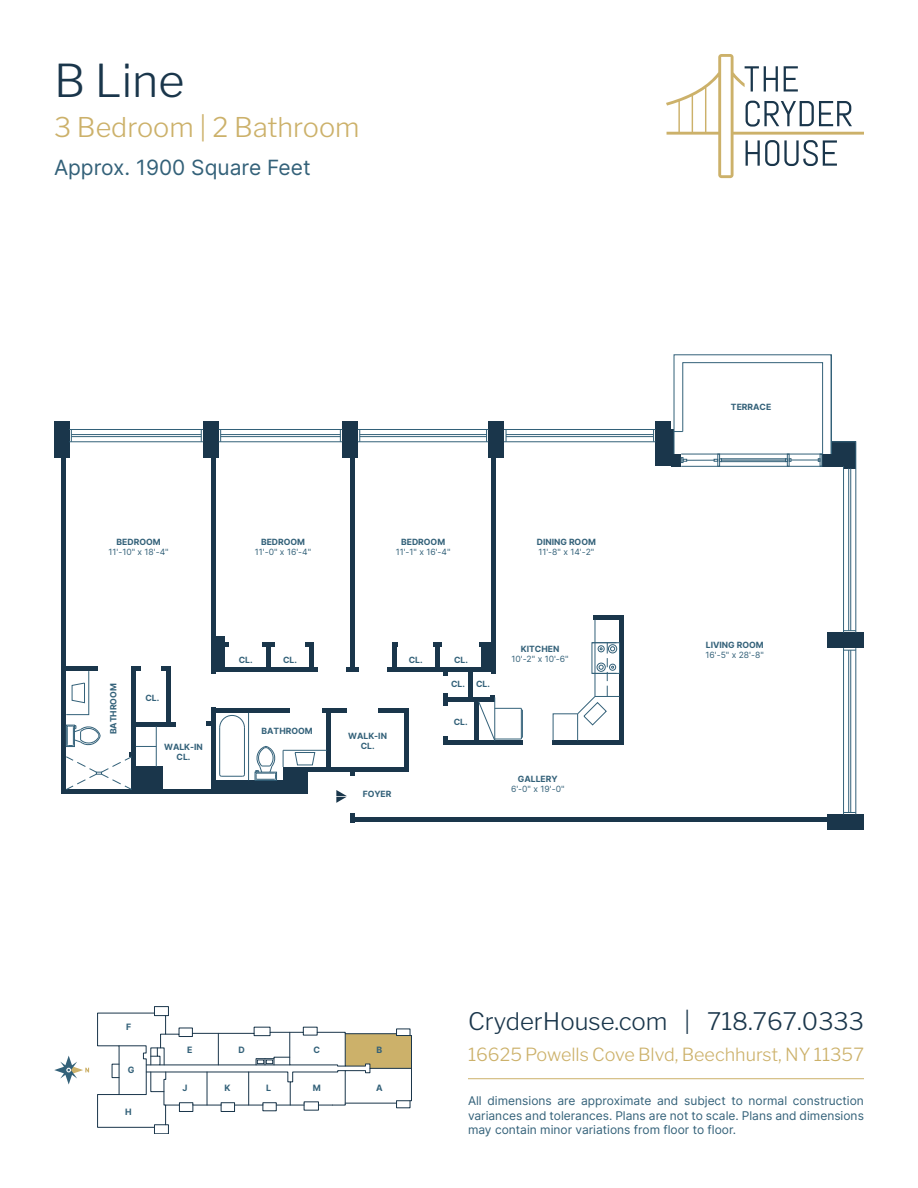
<style>
.page{position:relative;width:918px;height:1188px;background:#fff}
.page>*{position:absolute;margin:0;border:0;box-sizing:border-box;transform-origin:0 0}
.t1{font:300 45px "Libre Franklin";color:#1a364b}
.t2{font:300 27px "Libre Franklin";color:#ccb16a}
.t3{font:300 24px "Libre Franklin";color:#1a364b}
.t4{font:21px "Inter";color:#336179}
.t5{font:300 18px "Libre Franklin";color:#ccb16a}
.t6{font:12px/14.4px "Inter";color:#336179;text-align:justify}
.t7{font:700 8.7px "Inter";color:#336179}
.t8{font:700 8.55px/10.4px "Inter";color:#336179;text-align:center}
.t9{font:8.55px "Inter";color:#336179}
</style>
<div class="page">
<svg style="left:666px;top:54px;width:198px;height:124px"></svg>
<hr style="left:468px;top:1078px;width:396px;height:1px;background:#ccb16a">
<div style="left:54px;top:421px;width:15px;height:37px;background:#1a364b"></div>
<hr style="left:62px;top:458px;width:4px;height:336px;background:#1a364b">
<div style="left:203px;top:421px;width:16px;height:37px;background:#1a364b"></div>
<div style="left:211px;top:458px;width:5px;height:216px;background:#1a364b"></div>
<div style="left:342px;top:421px;width:16px;height:37px;background:#1a364b"></div>
<div style="left:350px;top:458px;width:5px;height:214px;background:#1a364b"></div>
<div style="left:489px;top:421px;width:15px;height:37px;background:#1a364b"></div>
<hr style="left:492px;top:458px;width:4px;height:216px;background:#1a364b">
<div style="left:131px;top:722px;width:5px;height:72px;background:#1a364b"></div>
<div style="left:593px;top:615px;width:31px;height:5px;background:#1a364b"></div>
<div style="left:552px;top:740px;width:72px;height:5px;background:#1a364b"></div>
<div style="left:619px;top:619px;width:5px;height:123px;background:#1a364b"></div>
<div style="left:656px;top:421px;width:15px;height:45px;background:#1a364b"></div>
<svg style="left:671px;top:429px;width:3px;height:37px"></svg>
<div style="left:827px;top:815px;width:37px;height:15px;background:#1a364b"></div>
<div style="left:827px;top:633px;width:37px;height:15px;background:#1a364b"></div>
<hr style="left:354px;top:818px;width:473px;height:4px;background:#1a364b">
<hr style="left:447px;top:740px;width:75px;height:4px;background:#1a364b">
<div style="left:474px;top:699px;width:5px;height:45px;background:#1a364b"></div>
<div style="left:446px;top:697px;width:49px;height:5px;background:#1a364b"></div>
<div style="left:443px;top:693px;width:5px;height:13px;background:#1a364b"></div>
<div style="left:443px;top:736px;width:5px;height:8px;background:#1a364b"></div>
<div style="left:468px;top:671px;width:5px;height:31px;background:#1a364b"></div>
<div style="left:481px;top:642px;width:12px;height:27px;background:#1a364b"></div>
<svg style="left:443px;top:672px;width:5px;height:4px"></svg>
<hr style="left:392px;top:642px;width:4px;height:27px;background:#1a364b">
<div style="left:433px;top:642px;width:8px;height:5px;background:#1a364b"></div>
<div style="left:435px;top:642px;width:5px;height:27px;background:#1a364b"></div>
<div style="left:266px;top:645px;width:5px;height:24px;background:#1a364b"></div>
<div style="left:309px;top:645px;width:5px;height:24px;background:#1a364b"></div>
<svg style="left:225px;top:642px;width:4px;height:5px"></svg>
<div style="left:263px;top:642px;width:12px;height:5px;background:#1a364b"></div>
<hr style="left:346px;top:668px;width:13px;height:4px;background:#1a364b">
<div style="left:387px;top:667px;width:108px;height:5px;background:#1a364b"></div>
<div style="left:306px;top:642px;width:8px;height:5px;background:#1a364b"></div>
<div style="left:213px;top:636px;width:12px;height:34px;background:#1a364b"></div>
<div style="left:283px;top:771px;width:25px;height:9px;background:#1a364b"></div>
<div style="left:214px;top:780px;width:94px;height:14px;background:#1a364b"></div>
<svg style="left:350px;top:771px;width:5px;height:5px"></svg>
<div style="left:350px;top:813px;width:5px;height:9px;background:#1a364b"></div>
<svg style="left:206px;top:722px;width:6px;height:4px"></svg>
<hr style="left:215px;top:709px;width:75px;height:4px;background:#1a364b">
<hr style="left:215px;top:668px;width:103px;height:4px;background:#1a364b">
<hr style="left:323px;top:709px;width:24px;height:4px;background:#1a364b">
<hr style="left:378px;top:709px;width:31px;height:4px;background:#1a364b">
<hr style="left:212px;top:707px;width:4px;height:83px;background:#1a364b">
<hr style="left:327px;top:709px;width:4px;height:62px;background:#1a364b">
<div style="left:404px;top:709px;width:5px;height:62px;background:#1a364b"></div>
<div style="left:134px;top:767px;width:29px;height:23px;background:#1a364b"></div>
<div style="left:166px;top:667px;width:5px;height:59px;background:#1a364b"></div>
<hr style="left:132px;top:667px;width:4px;height:59px;background:#1a364b">
<hr style="left:132px;top:722px;width:44px;height:4px;background:#1a364b">
<hr style="left:62px;top:667px;width:35px;height:4px;background:#1a364b">
<hr style="left:131px;top:667px;width:10px;height:4px;background:#1a364b">
<hr style="left:161px;top:667px;width:10px;height:4px;background:#1a364b">
<div style="left:62px;top:789px;width:246px;height:5px;background:#1a364b"></div>
<hr style="left:283px;top:767px;width:126px;height:4px;background:#1a364b">
<hr style="left:69px;top:429px;width:134px;height:1px;background:#336179">
<hr style="left:69px;top:442px;width:134px;height:1px;background:#336179">
<hr style="left:219px;top:429px;width:123px;height:1px;background:#336179">
<hr style="left:219px;top:442px;width:123px;height:1px;background:#336179">
<hr style="left:504px;top:429px;width:152px;height:1px;background:#336179">
<hr style="left:504px;top:442px;width:152px;height:1px;background:#336179">
<hr style="left:843px;top:648px;width:1px;height:167px;background:#336179">
<hr style="left:856px;top:648px;width:1px;height:167px;background:#336179">
<svg style="left:336px;top:790px;width:11px;height:13px"></svg>
<hr style="left:358px;top:429px;width:131px;height:1px;background:#336179">
<hr style="left:358px;top:442px;width:131px;height:1px;background:#336179">
<svg style="left:201px;top:430px;width:1px;height:12px"></svg>
<hr style="left:71px;top:436px;width:130px;height:1px;background:#336179">
<hr style="left:71px;top:434px;width:130px;height:1px;background:#336179">
<hr style="left:221px;top:436px;width:119px;height:1px;background:#336179">
<hr style="left:221px;top:434px;width:119px;height:1px;background:#336179">
<svg style="left:340px;top:430px;width:1px;height:12px"></svg>
<svg style="left:220px;top:430px;width:1px;height:12px"></svg>
<hr style="left:360px;top:436px;width:127px;height:1px;background:#336179">
<hr style="left:360px;top:434px;width:127px;height:1px;background:#336179">
<svg style="left:359px;top:430px;width:1px;height:12px"></svg>
<hr style="left:506px;top:436px;width:148px;height:1px;background:#336179">
<hr style="left:506px;top:434px;width:148px;height:1px;background:#336179">
<hr style="left:850px;top:650px;width:1px;height:162px;background:#336179">
<hr style="left:848px;top:650px;width:1px;height:162px;background:#336179">
<svg style="left:844px;top:812px;width:12px;height:1px"></svg>
<svg style="left:674px;top:355px;width:182px;height:278px"></svg>
<svg style="left:66px;top:671px;width:23px;height:44px"></svg>
<hr style="left:156px;top:726px;width:1px;height:41px;background:#336179">
<svg style="left:66px;top:725px;width:90px;height:65px"></svg>
<svg style="left:219px;top:715px;width:26px;height:13px"></svg>
<hr style="left:219px;top:728px;width:1px;height:46px;background:#336179">
<hr style="left:244px;top:728px;width:1px;height:46px;background:#336179">
<svg style="left:219px;top:774px;width:26px;height:3px"></svg>
<hr style="left:248px;top:713px;width:1px;height:67px;background:#336179">
<div style="left:255px;top:772px;width:22px;height:9px;border:1px solid #336179"></div>
<svg style="left:255px;top:746px;width:21px;height:34px"></svg>
<hr style="left:283px;top:750px;width:44px;height:1px;background:#336179">
<svg style="left:295px;top:752px;width:20px;height:13px"></svg>
<svg style="left:283px;top:750px;width:1px;height:17px"></svg>
<svg style="left:478px;top:695px;width:45px;height:46px"></svg>
<svg style="left:553px;top:620px;width:67px;height:121px"></svg>
<svg style="left:97px;top:1006px;width:315px;height:128px"></svg>
<svg style="left:54px;top:1056px;width:35px;height:29px"></svg>
<h1 class="t1" style="left:54px;top:46px;width:132px">B Line</h1>
<h2 class="t2" style="left:54px;top:106px;width:307px">3 Bedroom | 2 Bathroom</h2>
<h3 class="t4" style="left:54px;top:152px;width:258px">Approx. 1900 Square Feet</h3>
<p class="t8" style="left:117px;top:536px;width:46px">BEDROOM</p>
<p class="t9" style="left:109px;top:546px;width:62px">11'-10" x 18'-4"</p>
<p class="t8" style="left:108px;top:734px;width:53px;rotate:-90deg">BATHROOM</p>
<p class="t8" style="left:145px;top:693px;width:15px">CL.</p>
<p class="t8" style="left:164px;top:742px;width:40px">WALK-IN<br>CL.</p>
<p class="t8" style="left:261px;top:536px;width:46px">BEDROOM</p>
<p class="t9" style="left:255px;top:546px;width:58px">11'-0" x 16'-4"</p>
<p class="t8" style="left:401px;top:536px;width:46px">BEDROOM</p>
<p class="t9" style="left:396px;top:546px;width:56px">11'-1" x 16'-4"</p>
<p class="t8" style="left:537px;top:536px;width:61px">DINING ROOM</p>
<p class="t9" style="left:538px;top:546px;width:57px">11'-8" x 14'-2"</p>
<p class="t8" style="left:239px;top:654px;width:15px">CL.</p>
<p class="t8" style="left:283px;top:654px;width:15px">CL.</p>
<p class="t8" style="left:409px;top:654px;width:15px">CL.</p>
<p class="t8" style="left:454px;top:654px;width:15px">CL.</p>
<p class="t8" style="left:451px;top:679px;width:15px">CL.</p>
<p class="t8" style="left:454px;top:717px;width:15px">CL.</p>
<p class="t8" style="left:262px;top:726px;width:53px">BATHROOM</p>
<p class="t8" style="left:348px;top:731px;width:40px">WALK-IN<br>CL.</p>
<p class="t8" style="left:476px;top:679px;width:15px">CL.</p>
<p class="t8" style="left:363px;top:789px;width:30px">FOYER</p>
<p class="t8" style="left:521px;top:643px;width:40px">KITCHEN</p>
<p class="t9" style="left:511px;top:653px;width:59px">10'-2" x 10'-6"</p>
<p class="t8" style="left:518px;top:774px;width:41px">GALLERY</p>
<p class="t9" style="left:511px;top:783px;width:55px">6'-0" x 19'-0"</p>
<p class="t8" style="left:731px;top:401px;width:42px">TERRACE</p>
<p class="t8" style="left:706px;top:639px;width:59px">LIVING ROOM</p>
<p class="t9" style="left:706px;top:649px;width:60px">16'-5" x 28'-8"</p>
<p class="t7" style="left:126px;top:1021px;width:7px">F</p>
<p class="t7" style="left:128px;top:1063px;width:8px">G</p>
<p class="t7" style="left:125px;top:1105px;width:8px">H</p>
<p class="t7" style="left:187px;top:1043px;width:7px">E</p>
<p class="t7" style="left:239px;top:1043px;width:8px">D</p>
<p class="t7" style="left:314px;top:1043px;width:8px">C</p>
<p class="t7" style="left:376px;top:1043px;width:7px">B</p>
<p class="t7" style="left:183px;top:1081px;width:6px">J</p>
<p class="t7" style="left:224px;top:1081px;width:8px">K</p>
<p class="t7" style="left:266px;top:1081px;width:6px">L</p>
<p class="t7" style="left:313px;top:1081px;width:10px">M</p>
<p class="t7" style="left:376px;top:1081px;width:8px">A</p>
<h3 class="t3" style="left:468px;top:1002px;width:398px">CryderHouse.com | 718.767.0333</h3>
<h3 class="t5" style="left:468px;top:1040px;width:398px">16625 Powells Cove Blvd, Beechhurst, NY 11357</h3>
<p class="t6" style="left:468px;top:1093px;width:397px">All dimensions are approximate and subject to normal construction variances and tolerances. Plans are not to scale. Plans and dimensions may contain minor variations from floor to floor.</p>
</div>
